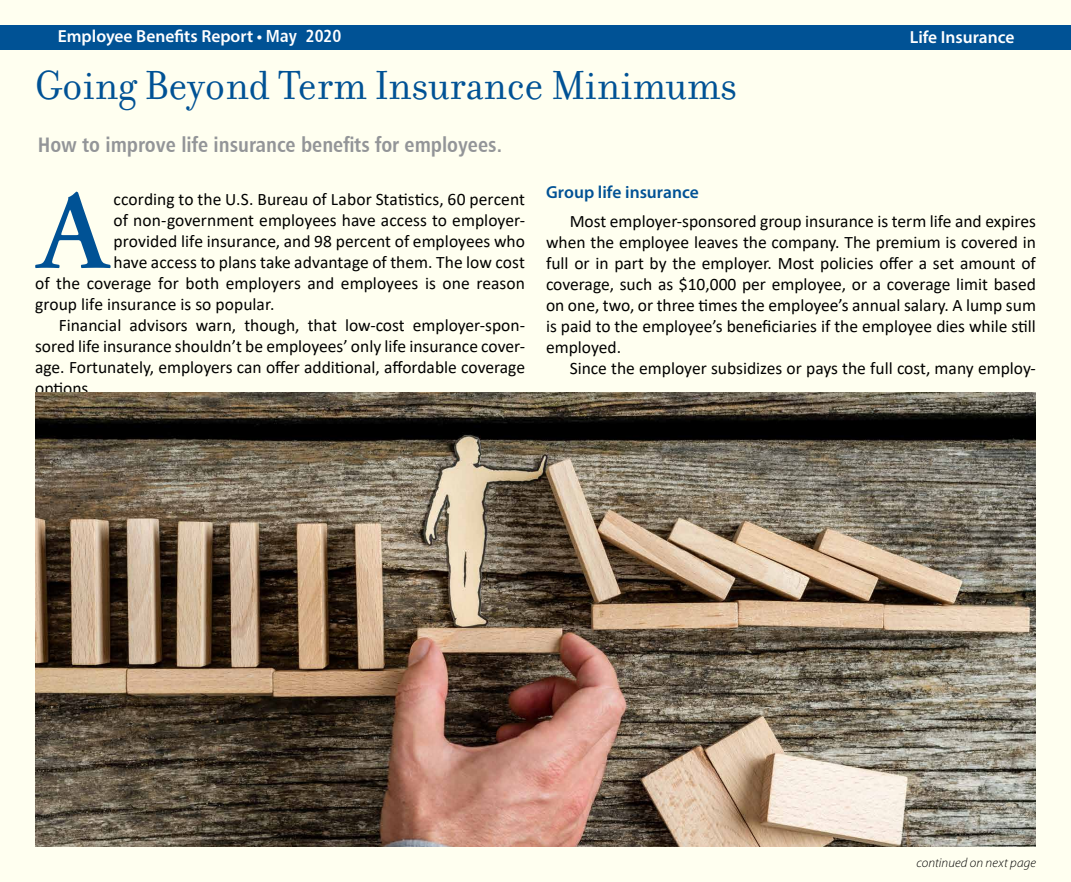
<style>
.page{position:relative;width:1071px;height:882px;background:#fff}
.page>*{position:absolute;margin:0;border:0;box-sizing:border-box;transform-origin:0 0}
.t1{font:600 112.52px "Adobe Garamond Pro";color:#005295}
.t2{font:43.75px "Filosofia";color:#005295}
.t3{font:21px "Humanist 777 BT Bold Condensed B";color:#939598}
.t4{font:17.5px/21px "Calibri";color:#000;text-align:justify}
.t5{font:600 17.5px "Myriad Pro";color:#fff}
.t6{font:600 17.5px "Myriad Pro";color:#005295}
.t7{font:italic 300 13.12px "Myriad Pro";letter-spacing:.01em;color:#000}
.s1{font-family:"Humanist 777 BT Bold Condensed B";font-weight:400}
</style>
<div class="page">
<div style="left:1px;top:1px;width:1070px;height:881px;background:#fffff0"></div>
<div style="left:0;top:25px;width:1071px;height:24px;background:#005295"></div>
<img style="left:35px;top:393px;width:1001px;height:454px">
<p class="t5" style="left:58px;top:25px;width:285px">Employee Benefits Report • <span class="s1">May 2020</span></p>
<p class="t5" style="left:910px;top:26px;width:106px">Life Insurance</p>
<h2 class="t2" style="left:35px;top:62px;width:704px">Going Beyond Term Insurance Minimums</h2>
<p class="t3" style="left:38px;top:131px;width:466px">How to improve life insurance benefits for employees.</p>
<h1 class="t1" style="left:38px;top:167px;width:72px">A</h1>
<p class="t4" style="left:114px;top:188px;width:413px">ccording to the U.S. Bureau of Labor Statistics, 60 percent</p>
<p class="t6" style="left:546px;top:181px;width:154px">Group life insurance</p>
<p class="t4" style="left:546px;top:210px;width:491px;text-indent:24px">Most employer-sponsored group insurance is term life and expires when the employee leaves the company. The premium is covered in full or in part by the employer. Most policies offer a set amount of coverage, such as $10,000 per employee, or a coverage limit based on one, two, or three times the employee’s annual salary. A lump sum is paid to the employee’s beneficiaries if the employee dies while still employed.</p>
<p class="t4" style="left:570px;top:357px;width:468px">Since the employer subsidizes or pays the full cost, many employ-</p>
<p class="t4" style="left:114px;top:209px;width:413px">of non-government employees have access to employer-</p>
<p class="t4" style="left:114px;top:230px;width:413px">provided life insurance, and 98 percent of employees who</p>
<p class="t4" style="left:114px;top:251px;width:413px">have access to plans take advantage of them. The low cost</p>
<p class="t4" style="left:35px;top:272px;width:491px">of the coverage for both employers and employees is one reason</p>
<p class="t4" style="left:35px;top:293px;width:241px">group life insurance is so popular.</p>
<p class="t4" style="left:59px;top:314px;width:468px">Financial advisors warn, though, that low-cost employer-spon-</p>
<p class="t4" style="left:35px;top:335px;width:491px">sored life insurance shouldn’t be employees’ only life insurance cover-</p>
<p class="t4" style="left:35px;top:356px;width:491px">age. Fortunately, employers can offer additional, affordable coverage</p>
<p class="t4" style="left:35px;top:377px;width:59px">options.</p>
<p class="t7" style="left:916px;top:856px;width:121px">continued on next page</p>
</div>
